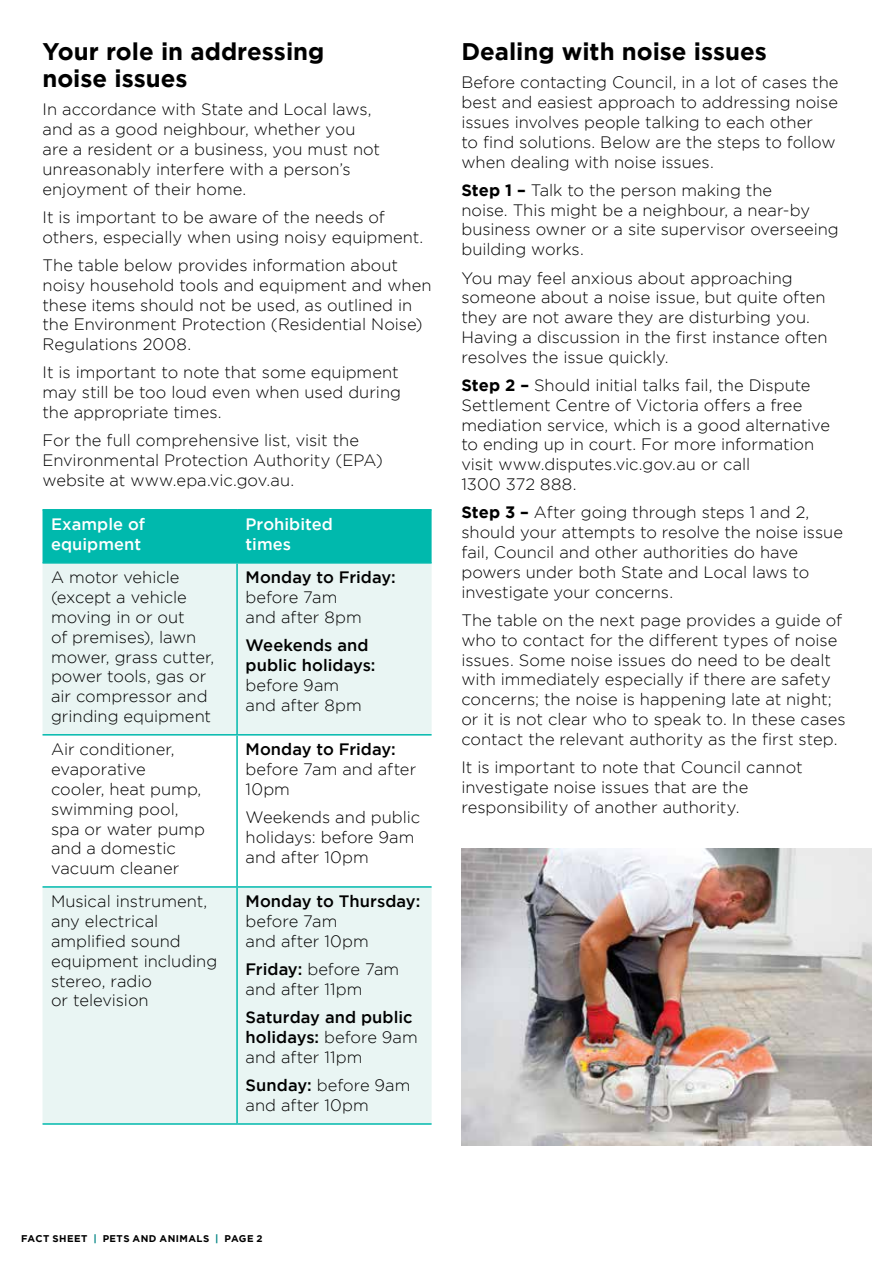
<style>
.page{position:relative;width:893px;height:1263px;background:#fff}
.page>*{position:absolute;margin:0;border:0;box-sizing:border-box;transform-origin:0 0}
.t1{font:700 24px/27px "Gotham";color:#000}
.t2{font:300 16.5px/19.8px "Gotham";color:#000}
.t3{font:500 16.5px/19.8px "Gotham";letter-spacing:.005em;color:#000}
.t4{font:500 16.5px/19.8px "Gotham";color:#fff}
.t5{font:700 9.75px "Gotham";letter-spacing:.045em;color:#000}
.s1{font-weight:500}
.s2{font-weight:300}
.s3{font-weight:700}
.s4{color:#008483}
</style>
<div class="page">
<div style="left:43px;top:510px;width:389px;height:52px;background:#00b9ad"></div>
<div style="left:43px;top:564px;width:389px;height:170px;background:#e9f5f3"></div>
<div style="left:43px;top:888px;width:389px;height:235px;background:#e9f5f3"></div>
<hr style="left:43px;top:509px;width:194px;height:1px;background:#00b9ad">
<hr style="left:236px;top:510px;width:2px;height:52px;background:#00b9ad">
<hr style="left:237px;top:509px;width:195px;height:1px;background:#00b9ad">
<hr style="left:43px;top:562px;width:194px;height:2px;background:#00b9ad">
<hr style="left:236px;top:564px;width:2px;height:170px;background:#00b9ad">
<hr style="left:237px;top:562px;width:195px;height:2px;background:#00b9ad">
<hr style="left:43px;top:734px;width:194px;height:1px;background:#00b9ad">
<hr style="left:236px;top:735px;width:2px;height:151px;background:#00b9ad">
<hr style="left:237px;top:734px;width:195px;height:1px;background:#00b9ad">
<hr style="left:43px;top:886px;width:194px;height:2px;background:#00b9ad">
<hr style="left:43px;top:1123px;width:194px;height:2px;background:#00b9ad">
<hr style="left:236px;top:888px;width:2px;height:235px;background:#00b9ad">
<hr style="left:237px;top:886px;width:195px;height:2px;background:#00b9ad">
<hr style="left:237px;top:1123px;width:195px;height:2px;background:#00b9ad">
<img style="left:461px;top:849px;width:411px;height:296px">
<h1 class="t1" style="left:43px;top:37px;width:283px">Your role in addressing noise issues</h1>
<p class="t2" style="left:43px;top:99px;width:339px">In accordance with State and Local laws, and as a good neighbour, whether you are a resident or a business, you must not unreasonably interfere with a person’s enjoyment of their home.</p>
<p class="t2" style="left:43px;top:207px;width:382px">It is important to be aware of the needs of others, especially when using noisy equipment.</p>
<p class="t2" style="left:43px;top:255px;width:391px">The table below provides information about noisy household tools and equipment and when these items should not be used, as outlined in the Environment Protection (Residential Noise)<br>Regulations 2008.</p>
<p class="t2" style="left:43px;top:363px;width:360px">It is important to note that some equipment may still be too loud even when used during the appropriate times.</p>
<p class="t2" style="left:43px;top:430px;width:342px">For the full comprehensive list, visit the<br>Environmental Protection Authority (EPA) website at www.epa.vic.gov.au.</p>
<p class="t4" style="left:51px;top:514px;width:95px">Example of equipment</p>
<p class="t4" style="left:246px;top:514px;width:89px">Prohibited times</p>
<p class="t2" style="left:51px;top:567px;width:165px">A motor vehicle (except a vehicle moving in or out<br>of premises), lawn mower, grass cutter, power tools, gas or air compressor and grinding equipment</p>
<p class="t3" style="left:246px;top:567px;width:152px">Monday to Friday:</p>
<p class="t2" style="left:246px;top:587px;width:118px">before 7am and after 8pm</p>
<p class="t3" style="left:246px;top:635px;width:131px">Weekends and public holidays:</p>
<p class="t2" style="left:246px;top:675px;width:118px">before 9am and after 8pm</p>
<p class="t2" style="left:51px;top:739px;width:156px">Air conditioner, evaporative<br>cooler, heat pump, swimming pool, spa or water pump and a domestic vacuum cleaner</p>
<p class="t3" style="left:246px;top:739px;width:152px">Monday to Friday:</p>
<p class="t2" style="left:246px;top:759px;width:172px">before 7am and after<br>10pm</p>
<p class="t2" style="left:246px;top:807px;width:176px">Weekends and public holidays: before 9am and after 10pm</p>
<p class="t2" style="left:51px;top:891px;width:168px">Musical instrument, any electrical amplified sound equipment including stereo, radio<br>or television</p>
<p class="t3" style="left:246px;top:891px;width:176px">Monday to Thursday:</p>
<p class="t2" style="left:246px;top:911px;width:125px">before 7am and after 10pm</p>
<p class="t2" style="left:246px;top:959px;width:155px"><span class="s1">Friday:</span> before 7am and after 11pm</p>
<p class="t3" style="left:246px;top:1007px;width:174px">Saturday and public holidays: <span class="s2">before 9am and after 11pm</span></p>
<p class="t2" style="left:246px;top:1075px;width:166px"><span class="s1">Sunday:</span> before 9am and after 10pm</p>
<h1 class="t1" style="left:461px;top:37px;width:307px">Dealing with noise issues</h1>
<p class="t2" style="left:461px;top:72px;width:379px">Before contacting Council, in a lot of cases the best and easiest approach to addressing noise issues involves people talking to each other<br>to find solutions. Below are the steps to follow when dealing with noise issues.</p>
<p class="t2" style="left:461px;top:180px;width:379px"><span class="s3">Step 1 –</span> Talk to the person making the<br>noise. This might be a neighbour, a near-by business owner or a site supervisor overseeing building works.</p>
<p class="t2" style="left:461px;top:268px;width:368px">You may feel anxious about approaching someone about a noise issue, but quite often they are not aware they are disturbing you.<br>Having a discussion in the first instance often resolves the issue quickly.</p>
<p class="t2" style="left:461px;top:375px;width:370px"><span class="s3">Step 2 –</span> Should initial talks fail, the Dispute Settlement Centre of Victoria offers a free mediation service, which is a good alternative to ending up in court. For more information visit www.disputes.vic.gov.au or call<br>1300 372 888.</p>
<p class="t2" style="left:461px;top:502px;width:383px"><span class="s3">Step 3 –</span> After going through steps 1 and 2, should your attempts to resolve the noise issue fail, Council and other authorities do have powers under both State and Local laws to investigate your concerns.</p>
<p class="t2" style="left:461px;top:610px;width:386px">The table on the next page provides a guide of who to contact for the different types of noise issues. Some noise issues do need to be dealt with immediately especially if there are safety concerns; the noise is happening late at night; or it is not clear who to speak to. In these cases contact the relevant authority as the first step.</p>
<p class="t2" style="left:461px;top:757px;width:343px">It is important to note that Council cannot investigate noise issues that are the responsibility of another authority.</p>
<p class="t5" style="left:21px;top:1232px;width:243px">FACT SHEET <span class="s4">|</span> PETS AND ANIMALS <span class="s4">|</span> PAGE 2</p>
</div>
